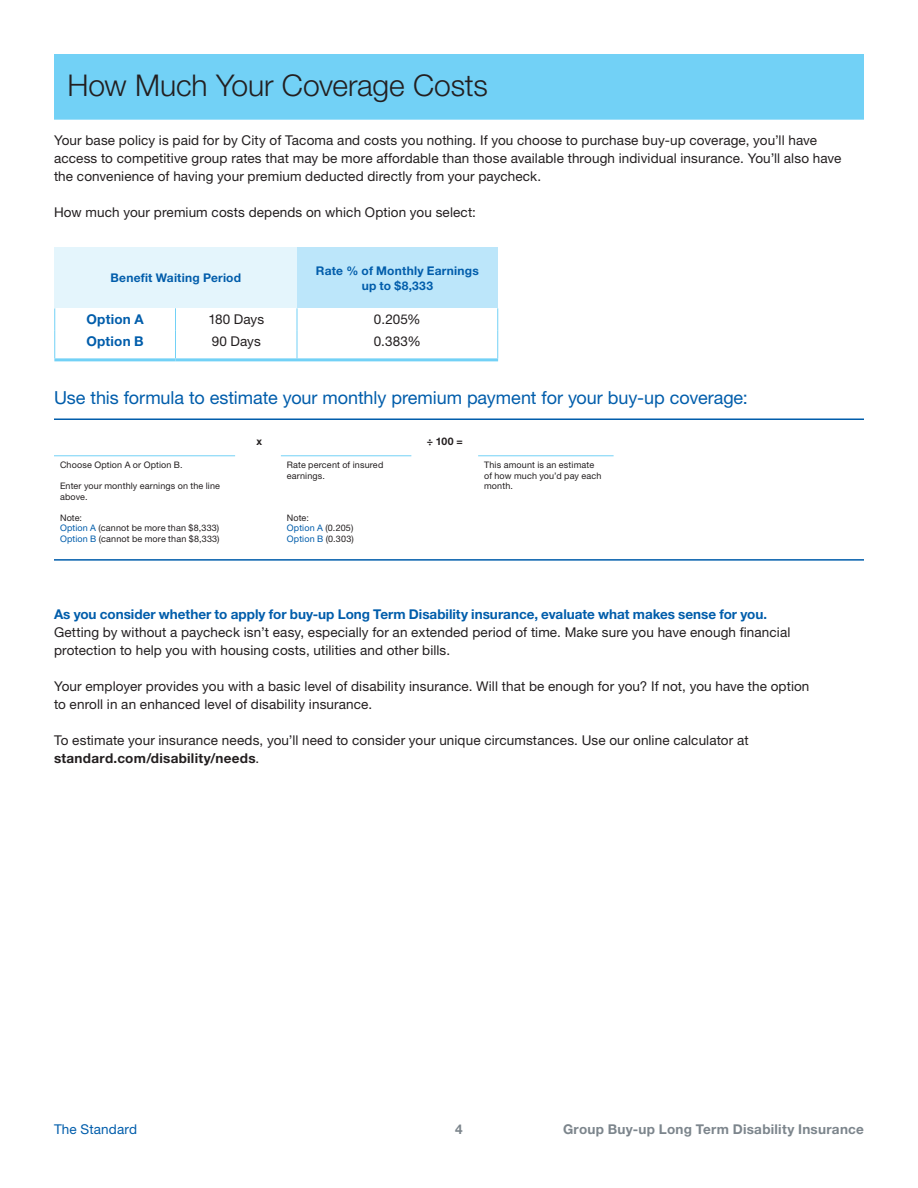
<style>
.page{position:relative;width:918px;height:1188px;background:#fff}
.page>*{position:absolute;margin:0;border:0;box-sizing:border-box;transform-origin:0 0}
.t1{font:300 30px "Helvetica Neue LT Std";letter-spacing:-.005em;color:#231f20}
.COPY{font:18px "Helvetica Neue LT Std";letter-spacing:-.005em;color:#015dab}
.COPY-2{font:13.5px/18px "Helvetica Neue LT Std";letter-spacing:.01em;color:#231f20}
.COPY-3{font:700 13.5px "Helvetica Neue LT Std";color:#015dab}
.t2{font:700 13.5px "Helvetica Neue LT Std";letter-spacing:.02em;color:#7c858c}
.COPY-4{font:700 13.5px "Helvetica Neue LT Std";letter-spacing:.02em;color:#231f20}
.t3{font:13.5px "Helvetica Neue LT Std";letter-spacing:.01em;color:#015dab}
.t4{font:700 12px "Helvetica Neue LT Std";letter-spacing:.02em;color:#015dab}
.t5{font:700 10.5px "Helvetica Neue LT Std";color:#231f20}
.t6{font:9px/10.5px "Helvetica Neue LT Std";letter-spacing:.015em;color:#231f20}
.t7{font:9px "Helvetica Neue LT Std";letter-spacing:.015em;color:#015dab}
.s1{color:#015dab}
.s2{color:#231f20}
.s3{font-weight:400}
</style>
<div class="page">
<hr style="left:54px;top:455px;width:181px;height:1px;background:#72d1f6">
<hr style="left:281px;top:455px;width:130px;height:1px;background:#72d1f6">
<hr style="left:478px;top:455px;width:136px;height:1px;background:#72d1f6">
<hr style="left:54px;top:418px;width:810px;height:2px;background:#015dab">
<hr style="left:54px;top:559px;width:810px;height:2px;background:#015dab">
<div style="left:54px;top:55px;width:810px;height:64px;background:#72d1f6"></div>
<hr style="left:54px;top:54px;width:810px;height:2px;background:#72d1f6">
<hr style="left:54px;top:118px;width:810px;height:2px;background:#72d1f6">
<div style="left:55px;top:248px;width:242px;height:60px;background:#e4f5fc"></div>
<div style="left:297px;top:248px;width:201px;height:60px;background:#bce6fa"></div>
<svg style="left:54px;top:308px;width:1px;height:50px"></svg>
<hr style="left:54px;top:358px;width:122px;height:3px;background:#72d1f6">
<hr style="left:176px;top:358px;width:121px;height:3px;background:#72d1f6">
<svg style="left:175px;top:308px;width:1px;height:50px"></svg>
<svg style="left:297px;top:308px;width:1px;height:50px"></svg>
<hr style="left:297px;top:358px;width:201px;height:3px;background:#72d1f6">
<svg style="left:497px;top:308px;width:1px;height:50px"></svg>
<hr style="left:54px;top:247px;width:2px;height:61px;background:#e4f5fc">
<p class="t1" style="left:68px;top:67px;width:422px">How Much Your Coverage Costs</p>
<p class="COPY-2" style="left:54px;top:131px;width:789px">Your base policy is paid for by City of Tacoma and costs you nothing. If you choose to purchase buy-up coverage, you’ll have access to competitive group rates that may be more affordable than those available through individual insurance. You’ll also have the convenience of having your premium deducted directly from your paycheck.</p>
<p class="COPY-2" style="left:54px;top:203px;width:424px">How much your premium costs depends on which Option you select:</p>
<p class="t4" style="left:111px;top:270px;width:132px">Benefit Waiting Period</p>
<p class="t4" style="left:316px;top:263px;width:164px">Rate % of Monthly Earnings</p>
<p class="t4" style="left:362px;top:278px;width:73px">up to $8,333</p>
<p class="COPY-3" style="left:87px;top:311px;width:59px">Option A</p>
<p class="COPY-2" style="left:208px;top:310px;width:57px">180 Days</p>
<p class="COPY-2" style="left:374px;top:310px;width:48px">0.205%</p>
<p class="COPY-3" style="left:86px;top:333px;width:59px">Option B</p>
<p class="COPY-2" style="left:212px;top:332px;width:51px">90 Days</p>
<p class="COPY-2" style="left:374px;top:332px;width:48px">0.383%</p>
<p class="COPY" style="left:54px;top:387px;width:695px">Use this formula to estimate your monthly premium payment for your buy-up coverage:</p>
<p class="t6" style="left:60px;top:460px;width:124px">Choose Option A or Option B.</p>
<p class="t6" style="left:60px;top:481px;width:162px">Enter your monthly earnings on the line above.</p>
<p class="t6" style="left:60px;top:512px;width:24px">Note:</p>
<p class="t6" style="left:60px;top:523px;width:161px"><span class="s1">Option A</span> (cannot be more than $8,333)</p>
<p class="t6" style="left:60px;top:533px;width:161px"><span class="s1">Option B</span> (cannot be more than $8,333)</p>
<p class="t5" style="left:257px;top:435px;width:7px">x</p>
<p class="t5" style="left:427px;top:435px;width:38px">÷ 100 =</p>
<p class="t6" style="left:287px;top:460px;width:98px">Rate percent of insured earnings.</p>
<p class="t6" style="left:287px;top:512px;width:24px">Note:</p>
<p class="t7" style="left:287px;top:523px;width:68px">Option A <span class="s2">(0.205)</span></p>
<p class="t7" style="left:287px;top:533px;width:68px">Option B <span class="s2">(0.303)</span></p>
<p class="t6" style="left:484px;top:460px;width:119px">This amount is an estimate of how much you’d pay each month.</p>
<p class="COPY-3" style="left:54px;top:606px;width:714px">As you consider whether to apply for buy-up Long Term Disability insurance, evaluate what makes sense for you.</p>
<p class="COPY-2" style="left:54px;top:623px;width:738px">Getting by without a paycheck isn’t easy, especially for an extended period of time. Make sure you have enough financial protection to help you with housing costs, utilities and other bills.</p>
<p class="COPY-2" style="left:54px;top:677px;width:757px">Your employer provides you with a basic level of disability insurance. Will that be enough for you? If not, you have the option to enroll in an enhanced level of disability insurance.</p>
<p class="COPY-2" style="left:54px;top:731px;width:696px">To estimate your insurance needs, you’ll need to consider your unique circumstances. Use our online calculator at</p>
<p class="COPY-4" style="left:54px;top:750px;width:207px">standard.com/disability/needs<span class="s3">.</span></p>
<p class="t3" style="left:54px;top:1121px;width:85px">The Standard</p>
<p class="t2" style="left:455px;top:1121px;width:9px">4</p>
<p class="t2" style="left:563px;top:1121px;width:302px">Group Buy-up Long Term Disability Insurance</p>
</div>
